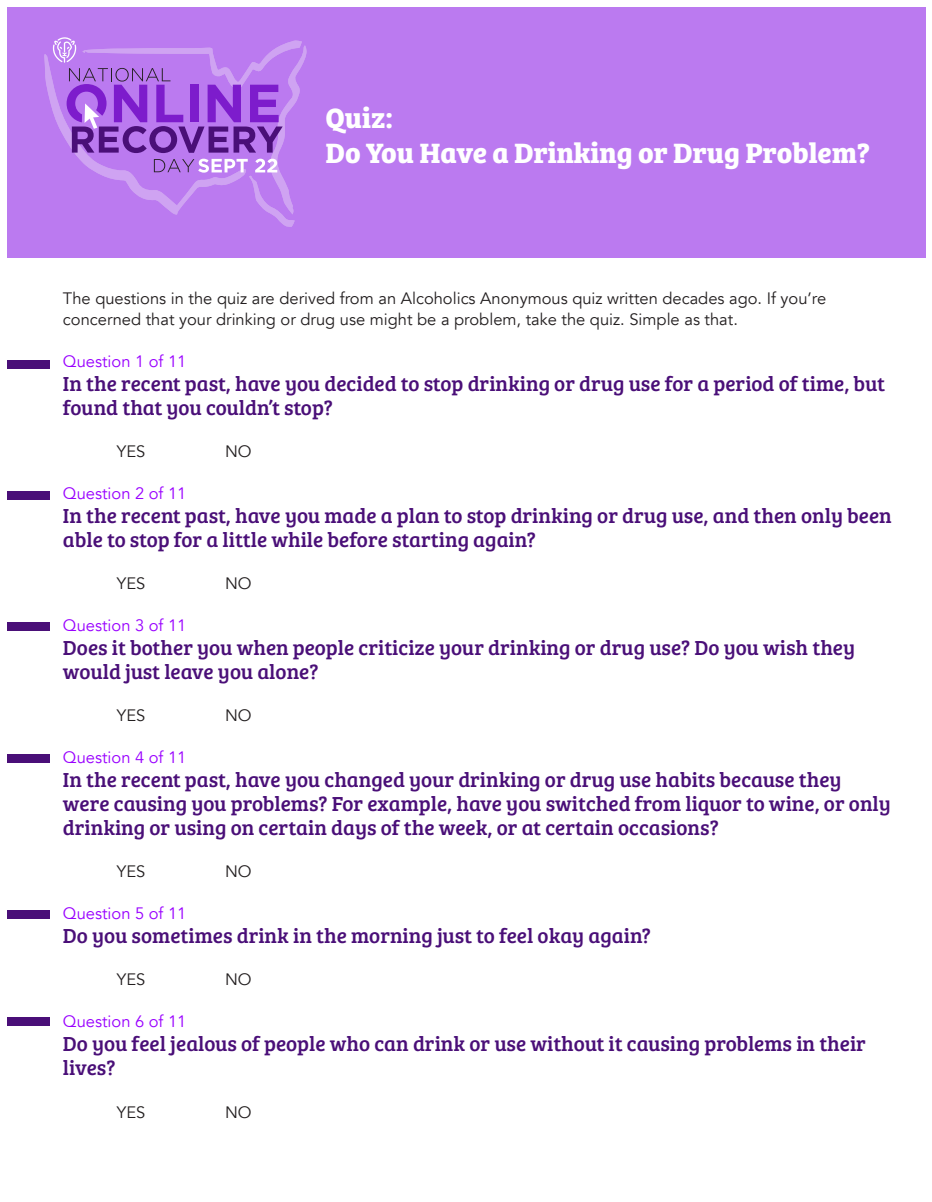
<style>
.page{position:relative;width:932px;height:1202px;background:#fff}
.page>*{position:absolute;margin:0;border:0;box-sizing:border-box;transform-origin:0 0}
.t1{font:700 28.95px "Bree Serif";color:#fff}
.t2{font:21px/24px "Bree Serif";color:#4a0f78}
.t3{font:16.5px/21px "Avenir";color:#231f20}
.t4{font:16.5px "Avenir";color:#90f}
</style>
<div class="page">
<div style="left:7px;top:7px;width:918px;height:250px;background:#bb7af0"></div>
<svg style="left:44px;top:37px;width:262px;height:190px"></svg>
<div style="left:7px;top:360px;width:42px;height:9px;background:#4a0f78"></div>
<div style="left:7px;top:491px;width:42px;height:9px;background:#4a0f78"></div>
<div style="left:7px;top:622px;width:42px;height:8px;background:#4a0f78"></div>
<div style="left:7px;top:754px;width:42px;height:9px;background:#4a0f78"></div>
<div style="left:7px;top:910px;width:42px;height:9px;background:#4a0f78"></div>
<div style="left:7px;top:1017px;width:42px;height:9px;background:#4a0f78"></div>
<p class="t1" style="left:325px;top:95px;width:69px">Quiz:</p>
<p class="t1" style="left:325px;top:130px;width:546px">Do You Have a Drinking or Drug Problem?</p>
<p class="t3" style="left:63px;top:288px;width:764px">The questions in the quiz are derived from an Alcoholics Anonymous quiz written decades ago. If you’re concerned that your drinking or drug use might be a problem, take the quiz. Simple as that.</p>
<p class="t4" style="left:63px;top:352px;width:125px">Question 1 of 11</p>
<p class="t2" style="left:63px;top:371px;width:823px">In the recent past, have you decided to stop drinking or drug use for a period of time, but found that you couldn’t stop?</p>
<p class="t3" style="left:117px;top:441px;width:30px">YES</p>
<p class="t3" style="left:225px;top:441px;width:28px">NO</p>
<p class="t4" style="left:63px;top:484px;width:125px">Question 2 of 11</p>
<p class="t2" style="left:63px;top:503px;width:830px">In the recent past, have you made a plan to stop drinking or drug use, and then only been able to stop for a little while before starting again?</p>
<p class="t3" style="left:117px;top:573px;width:30px">YES</p>
<p class="t3" style="left:225px;top:573px;width:28px">NO</p>
<p class="t4" style="left:63px;top:616px;width:125px">Question 3 of 11</p>
<p class="t2" style="left:63px;top:635px;width:793px">Does it bother you when people criticize your drinking or drug use? Do you wish they would just leave you alone?</p>
<p class="t3" style="left:117px;top:705px;width:30px">YES</p>
<p class="t3" style="left:225px;top:705px;width:28px">NO</p>
<p class="t4" style="left:63px;top:748px;width:125px">Question 4 of 11</p>
<p class="t2" style="left:63px;top:767px;width:829px">In the recent past, have you changed your drinking or drug use habits because they were causing you problems? For example, have you switched from liquor to wine, or only drinking or using on certain days of the week, or at certain occasions?</p>
<p class="t3" style="left:117px;top:861px;width:30px">YES</p>
<p class="t3" style="left:225px;top:861px;width:28px">NO</p>
<p class="t4" style="left:63px;top:904px;width:125px">Question 5 of 11</p>
<p class="t2" style="left:63px;top:923px;width:589px">Do you sometimes drink in the morning just to feel okay again?</p>
<p class="t3" style="left:117px;top:969px;width:30px">YES</p>
<p class="t3" style="left:225px;top:969px;width:28px">NO</p>
<p class="t4" style="left:63px;top:1012px;width:125px">Question 6 of 11</p>
<p class="t2" style="left:63px;top:1031px;width:804px">Do you feel jealous of people who can drink or use without it causing problems in their lives?</p>
<p class="t3" style="left:117px;top:1101px;width:30px">YES</p>
<p class="t3" style="left:225px;top:1101px;width:28px">NO</p>
</div>
